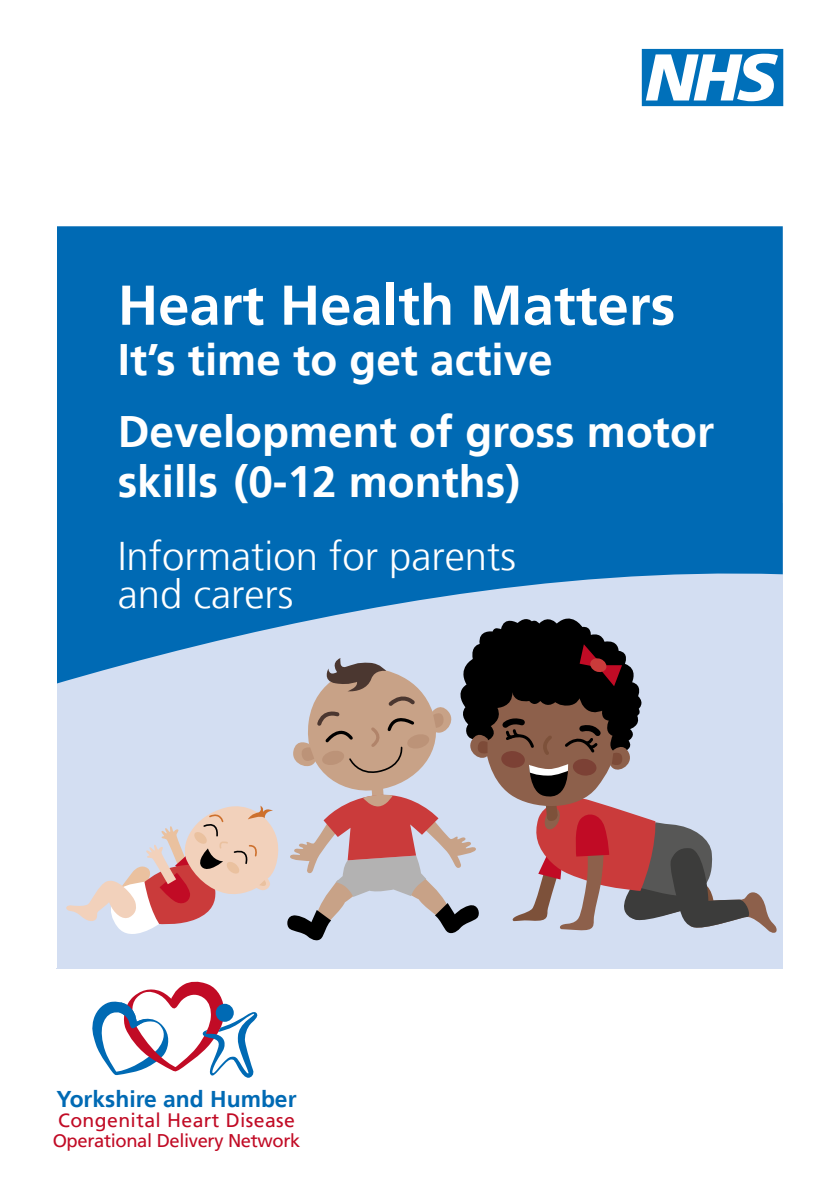
<style>
.page{position:relative;width:840px;height:1191px;background:#fff}
.page>*{position:absolute;margin:0;border:0;box-sizing:border-box;transform-origin:0 0}
.t1{font:80.2px "NHS";color:#0070ba}
.t2{font:700 56px "Frutiger LT";color:#fff}
.t3{font:700 44px/50px "Frutiger LT";color:#fff}
.t4{font:300 40px/38px "Frutiger LT";color:#fff}
.t5{font:700 22.8px "Frutiger LT";color:#006ab4}
.t6{font:19.4px "Frutiger LT";letter-spacing:.02em;color:#c10b25}
.t7{font:18.4px "Frutiger LT";letter-spacing:-.02em;color:#c10b25}
</style>
<div class="page">
<div style="left:57px;top:502px;width:725px;height:466px;background:#d3def2"></div>
<div style="left:57px;top:226px;width:725px;height:458px;background:#006ab4"></div>
<svg style="left:66px;top:805px;width:213px;height:129px"></svg>
<svg style="left:92px;top:981px;width:166px;height:96px"></svg>
<div style="left:215px;top:1003px;width:19px;height:18px;background:#006ab4;border-radius:50%"></div>
<svg style="left:285px;top:610px;width:491px;height:331px"></svg>
<h1 class="t1" style="left:641px;top:33px;width:142px">n</h1>
<p class="t2" style="left:118px;top:272px;width:559px">Heart Health Matters</p>
<p class="t3" style="left:118px;top:335px;width:436px">It’s time to get active</p>
<h1 class="t3" style="left:118px;top:407px;width:597px">Development of gross motor skills (0-12 months)</h1>
<h2 class="t4" style="left:118px;top:538px;width:399px">Information for parents and carers</h2>
<h4 class="t5" style="left:56px;top:1085px;width:241px">Yorkshire and Humber</h4>
<p class="t6" style="left:58px;top:1108px;width:238px">Congenital Heart Disease</p>
<p class="t7" style="left:53px;top:1130px;width:249px">Operational Delivery Network</p>
</div>
